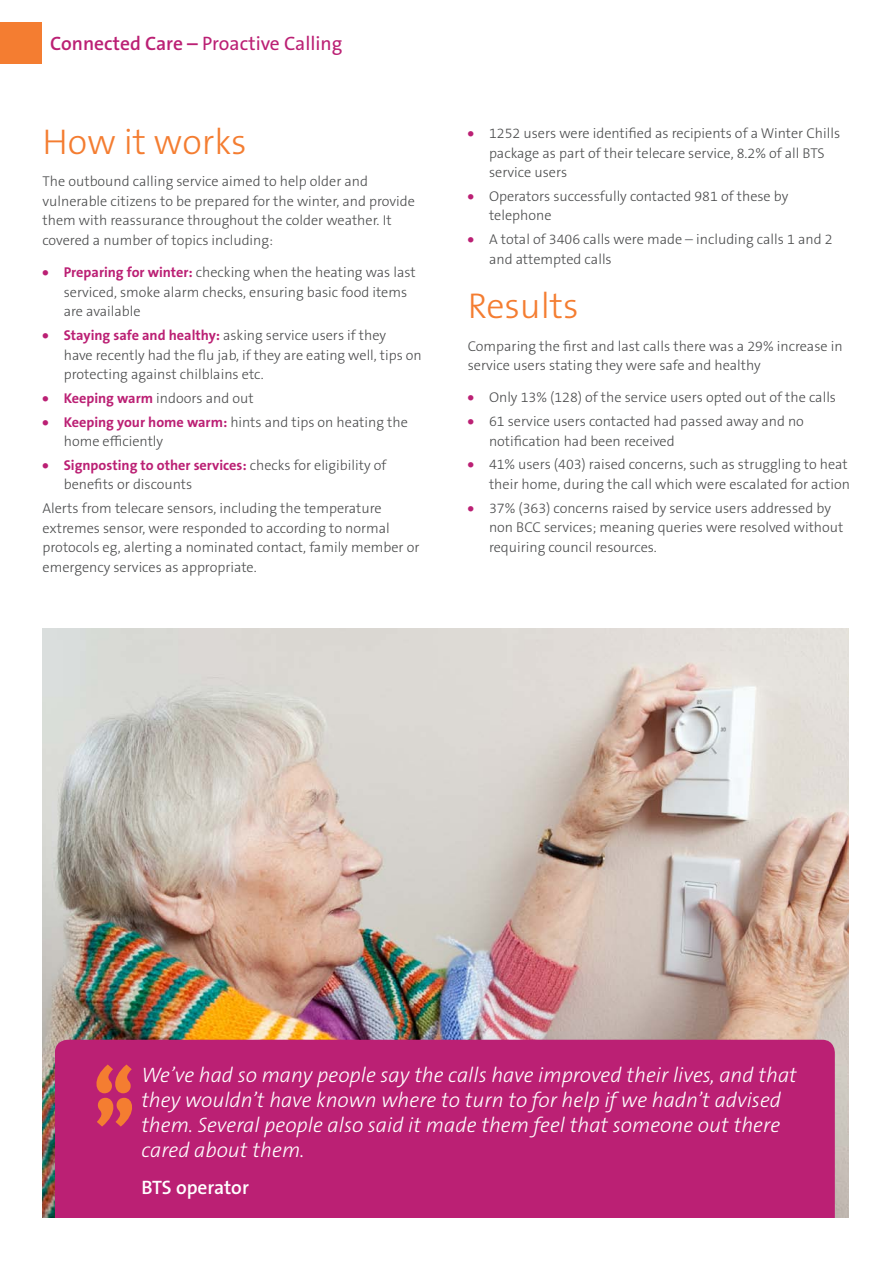
<style>
.page{position:relative;width:893px;height:1263px;background:#fff}
.page>*{position:absolute;margin:0;border:0;box-sizing:border-box;transform-origin:0 0}
.t1{font:900 72px "The Sans B W9";color:#f47d31}
.t2{font:300 36px "The Sans B W3";color:#f47d31}
.t3{font:italic 300 21px/25.2px "The Sans B W3";color:#fff}
.t4{font:19.5px "The Sans B W5 Plain";color:#bb2074}
.t5{font:600 19.5px "The Sans B W6";letter-spacing:-.005em;color:#fff}
.t6{font:300 14.25px/19.5px "The Sans B W3";color:#4b4c4d}
.s1{font-family:"The Sans B W6";font-weight:600}
.s2{font-family:"The Sans B W9";font-weight:900;color:#bb2074}
.s3{font-family:"The Sans B W7";font-weight:700;color:#bb2074}
</style>
<div class="page">
<div style="left:0;top:22px;width:41px;height:41px;background:#f47d31"></div>
<img style="left:43px;top:628px;width:805px;height:590px">
<div style="left:55px;top:1040px;width:780px;height:206px;background:#bb2074;border-radius:13px"></div>
<div style="left:36px;top:1218px;width:814px;height:30px;background:#fff"></div>
<p class="t4" style="left:50px;top:31px;width:294px"><span class="s1">Connected Care –</span> Proactive Calling</p>
<p class="t2" style="left:43px;top:119px;width:206px">How it works</p>
<p class="t6" style="left:43px;top:172px;width:374px">The outbound calling service aimed to help older and vulnerable citizens to be prepared for the winter, and provide them with reassurance throughout the colder weather. It covered a number of topics including:</p>
<p class="t6" style="left:64px;top:263px;width:354px;text-indent:-21px"><span class="s2">•</span> <span class="s3">Preparing for winter:</span> checking when the heating was last serviced, smoke alarm checks, ensuring basic food items are available</p>
<p class="t6" style="left:64px;top:325px;width:359px;text-indent:-21px"><span class="s2">•</span> <span class="s3">Staying safe and healthy:</span> asking service users if they<br>have recently had the flu jab, if they are eating well, tips on protecting against chilblains etc.</p>
<p class="t6" style="left:43px;top:388px;width:213px"><span class="s2">•</span> <span class="s3">Keeping warm</span> indoors and out</p>
<p class="t6" style="left:64px;top:412px;width:346px;text-indent:-21px"><span class="s2">•</span> <span class="s3">Keeping your home warm:</span> hints and tips on heating the home efficiently</p>
<p class="t6" style="left:64px;top:455px;width:324px;text-indent:-21px"><span class="s2">•</span> <span class="s3">Signposting to other services:</span> checks for eligibility of benefits or discounts</p>
<p class="t6" style="left:43px;top:498px;width:378px">Alerts from telecare sensors, including the temperature extremes sensor, were responded to according to normal protocols eg, alerting a nominated contact, family member or emergency services as appropriate.</p>
<p class="t6" style="left:489px;top:124px;width:353px;text-indent:-21px"><span class="s2">•</span> 1252 users were identified as recipients of a Winter Chills package as part of their telecare service, 8.2% of all BTS service users</p>
<p class="t6" style="left:489px;top:186px;width:301px;text-indent:-21px"><span class="s2">•</span> Operators successfully contacted 981 of these by telephone</p>
<p class="t6" style="left:489px;top:230px;width:345px;text-indent:-21px"><span class="s2">•</span> A total of 3406 calls were made – including calls 1 and 2 and attempted calls</p>
<p class="t2" style="left:468px;top:283px;width:113px">Results</p>
<p class="t6" style="left:468px;top:336px;width:376px">Comparing the first and last calls there was a 29% increase in service users stating they were safe and healthy</p>
<p class="t6" style="left:468px;top:388px;width:370px"><span class="s2">•</span> Only 13% (128) of the service users opted out of the calls</p>
<p class="t6" style="left:489px;top:412px;width:316px;text-indent:-21px"><span class="s2">•</span> 61 service users contacted had passed away and no notification had been received</p>
<p class="t6" style="left:468px;top:455px;width:384px;text-align:right"><span class="s2">•</span> 41% users (403) raised concerns, such as struggling to heat their home, during the call which were escalated for action</p>
<p class="t6" style="left:489px;top:498px;width:356px;text-indent:-21px"><span class="s2">•</span> 37% (363) concerns raised by service users addressed by non BCC services; meaning queries were resolved without requiring council resources.</p>
<p class="t1" style="left:94px;top:1049px;width:42px">“</p>
<p class="t1" style="left:135px;top:1142px;width:42px;rotate:-180deg">“</p>
<p class="t3" style="left:141px;top:1063px;width:657px">We’ve had so many people say the calls have improved their lives, and that they wouldn’t have known where to turn to for help if we hadn’t advised them. Several people also said it made them feel that someone out there cared about them.</p>
<p class="t5" style="left:141px;top:1174px;width:109px">BTS operator</p>
</div>
